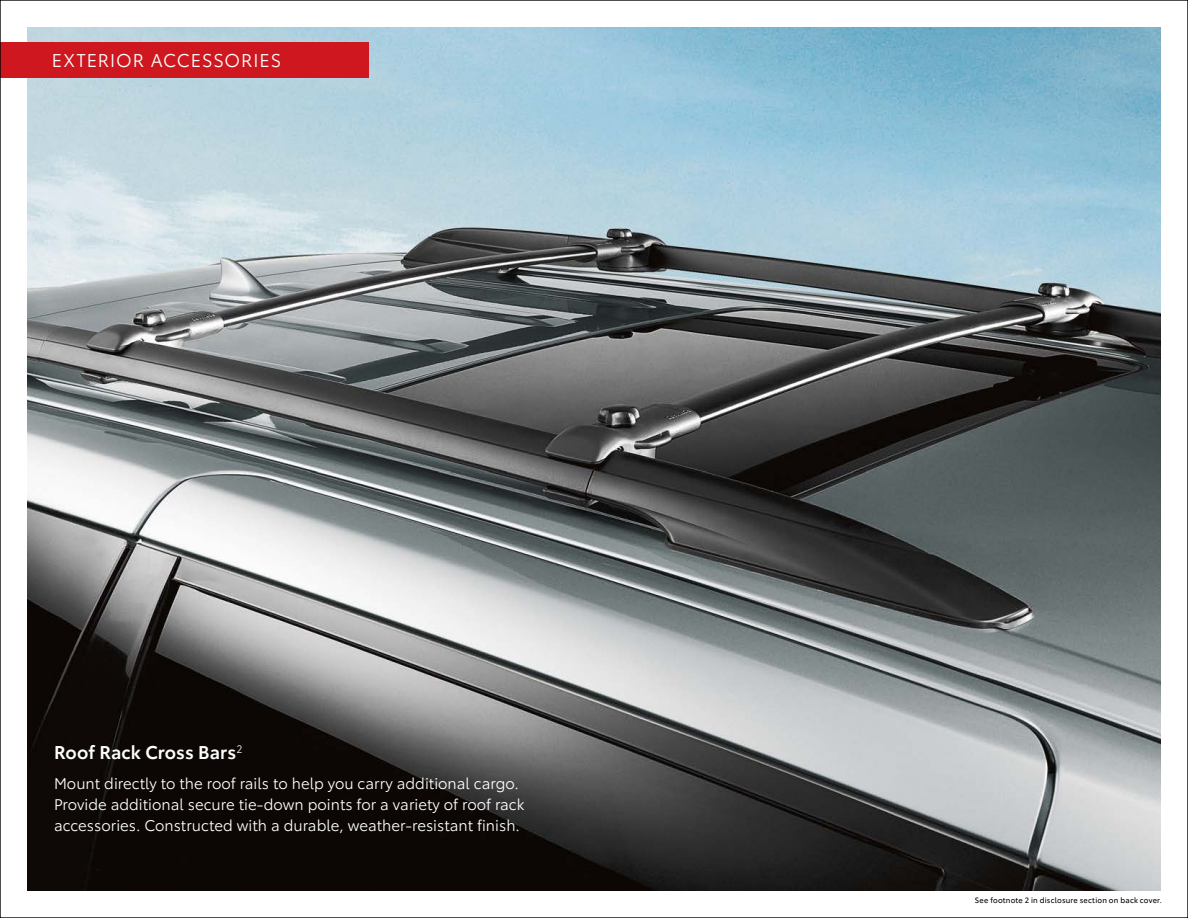
<style>
.page{position:relative;width:1188px;height:918px;background:#fff}
.page>*{position:absolute;margin:0;border:0;box-sizing:border-box;transform-origin:0 0}
.t1{font:18px "Toyota Type";letter-spacing:.05em;color:#fff}
.t2{font:600 18px "Toyota Type";letter-spacing:.005em;color:#fff}
.t3{font:15px/21px "Toyota Type";letter-spacing:.005em;color:#fff}
.t4{font:7.5px "Toyota Type";letter-spacing:.025em;color:#000}
</style>
<div class="page">
<img style="left:27px;top:27px;width:1134px;height:864px">
<div style="left:0;top:42px;width:369px;height:36px;background:#ce171f"></div>
<p class="t1" style="left:52px;top:47px;width:231px">EXTERIOR ACCESSORIES</p>
<p class="t2" style="left:54px;top:739px;width:190px">Roof Rack Cross Bars<sup>2</sup></p>
<p class="t3" style="left:54px;top:772px;width:472px">Mount directly to the roof rails to help you carry additional cargo.<br>Provide additional secure tie-down points for a variety of roof rack accessories. Constructed with a durable, weather-resistant finish.</p>
<p class="t4" style="left:975px;top:895px;width:189px">See footnote 2 in disclosure section on back cover.</p>
</div>
